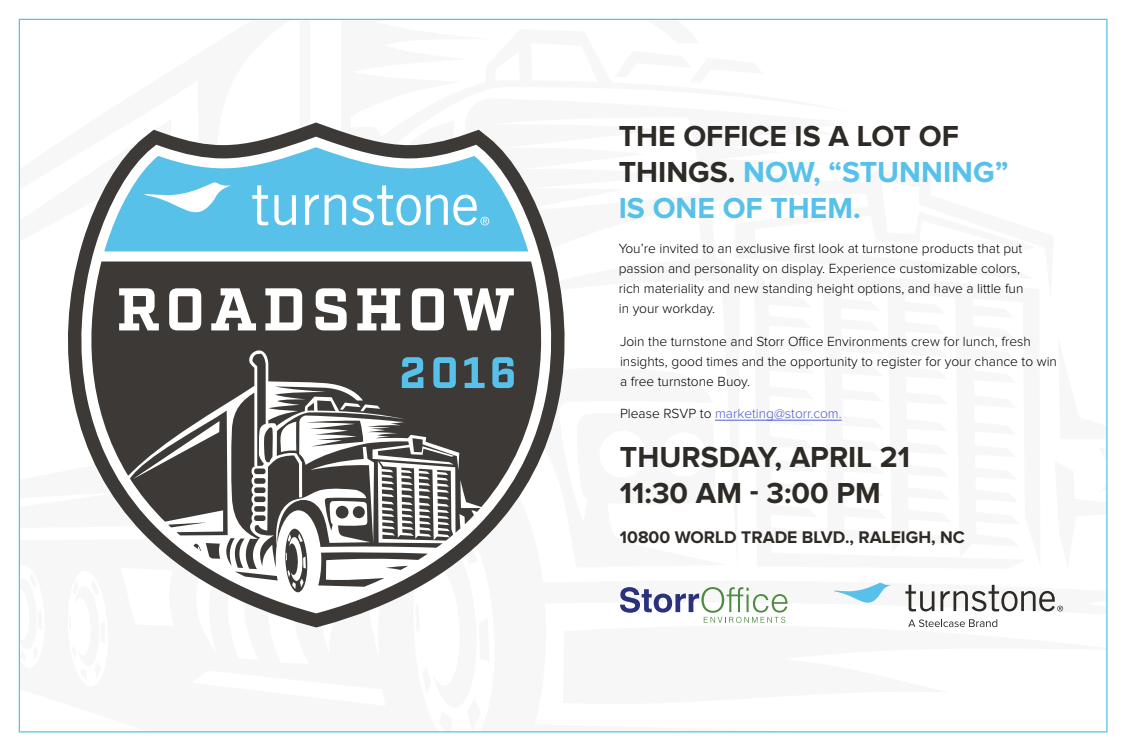
<style>
.page{position:relative;width:1125px;height:750px;background:#fff}
.page>*{position:absolute;margin:0;border:0;box-sizing:border-box;transform-origin:0 0}
.t1{font:700 30px/36px "Proxima Nova";color:#57c1e9}
.t2{font:700 30px/36px "Proxima Nova";color:#2e2a25}
.t3{font:700 17.5px "Proxima Nova";color:#2e2a25}
.t4{font:300 13.75px/20px "Proxima Nova";color:#000}
.t5{font:300 13.75px "Proxima Nova";color:#4f5cd6}
.s1{color:#2e2a25}
.s2{color:#000}
</style>
<div class="page">
<svg style="left:68px;top:123px;width:497px;height:504px"></svg>
<svg style="left:284px;top:568px;width:24px;height:25px"></svg>
<svg style="left:318px;top:568px;width:171px;height:164px"></svg>
<svg style="left:19px;top:353px;width:259px;height:328px"></svg>
<svg style="left:85px;top:262px;width:465px;height:306px;fill:#3c3936"></svg>
<svg style="left:279px;top:296px;width:15px;height:27px"></svg>
<svg style="left:229px;top:296px;width:9px;height:15px"></svg>
<div style="left:421px;top:296px;width:14px;height:27px;background:#3c3936"></div>
<svg style="left:402px;top:357px;width:21px;height:31px"></svg>
<svg style="left:433px;top:357px;width:23px;height:31px"></svg>
<svg style="left:464px;top:357px;width:21px;height:31px"></svg>
<svg style="left:492px;top:357px;width:22px;height:31px"></svg>
<svg style="left:393px;top:123px;width:80px;height:24px"></svg>
<svg style="left:104px;top:147px;width:424px;height:104px;fill:#57c1e9"></svg>
<hr style="left:715px;top:420px;width:127px;height:1px;background:#4f5cd6">
<svg style="left:908px;top:619px;width:89px;height:8px"></svg>
<svg style="left:833px;top:583px;width:58px;height:20px"></svg>
<svg style="left:905px;top:585px;width:29px;height:26px"></svg>
<svg style="left:941px;top:585px;width:122px;height:26px"></svg>
<svg style="left:620px;top:587px;width:168px;height:36px"></svg>
<h1 class="t1" style="left:619px;top:120px;width:391px"><span class="s1">THE OFFICE IS A LOT OF<br>THINGS.</span> NOW, “STUNNING”<br>IS ONE OF THEM.</h1>
<p class="t4" style="left:619px;top:239px;width:406px">You’re invited to an exclusive first look at turnstone products that put passion and personality on display. Experience customizable colors, rich materiality and new standing height options, and have a little fun in your workday.</p>
<p class="t4" style="left:620px;top:332px;width:439px">Join the turnstone and Storr Office Environments crew for lunch, fresh insights, good times and the opportunity to register for your chance to win a free turnstone Buoy.</p>
<p class="t5" style="left:620px;top:408px;width:223px"><span class="s2">Please RSVP to</span> marketing@storr.com.</p>
<h1 class="t2" style="left:620px;top:440px;width:292px">THURSDAY, APRIL 21<br>11:30 AM - 3:00 PM</h1>
<p class="t3" style="left:620px;top:529px;width:346px">10800 WORLD TRADE BLVD., RALEIGH, NC</p>
</div>
